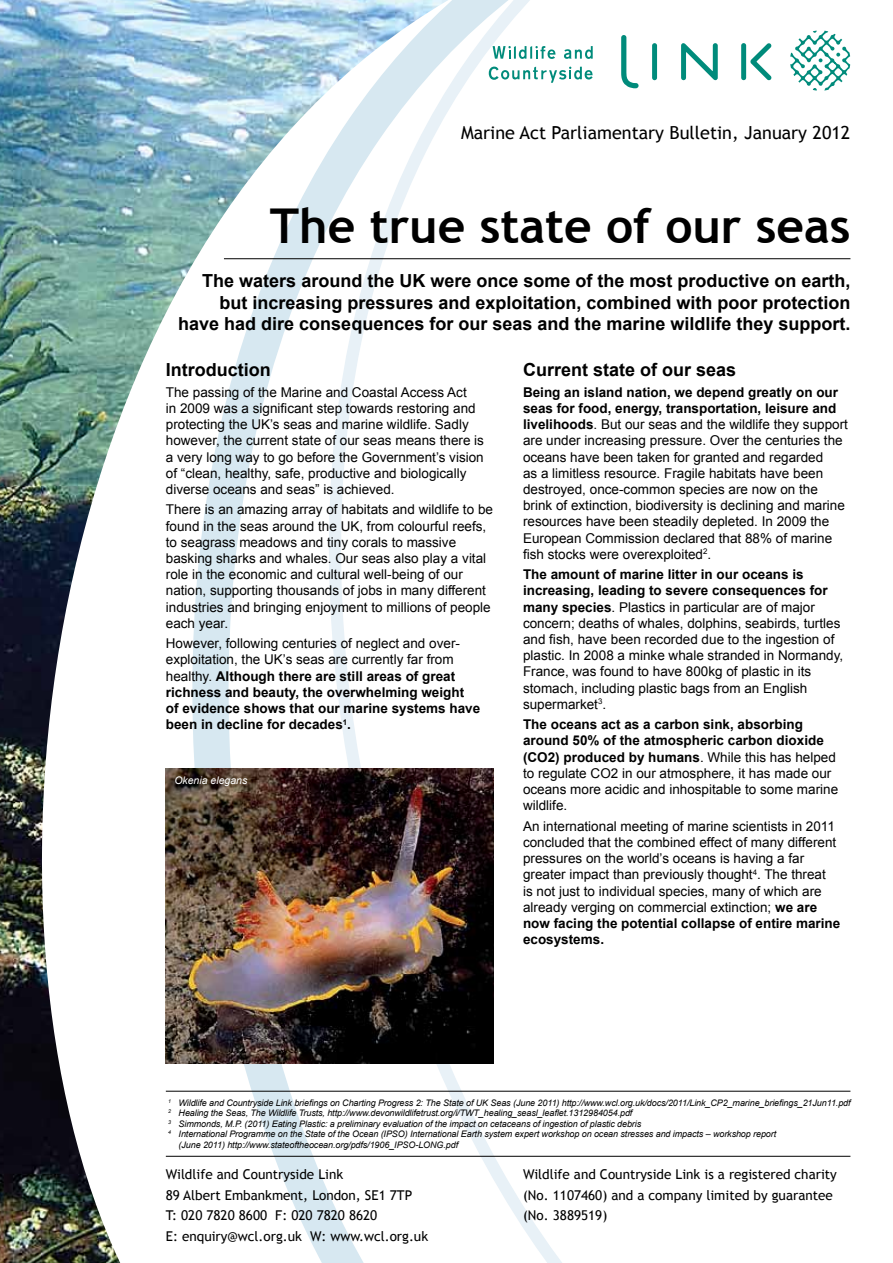
<style>
.page{position:relative;width:893px;height:1263px;background:#fff}
.page>*{position:absolute;margin:0;border:0;box-sizing:border-box;transform-origin:0 0}
.t1{font:700 48px "Trebuchet MS";color:#000}
.t2{font:700 18px/21.6px "Arial";color:#000;text-align:right}
.t3{font:18px "Trebuchet MS";color:#000}
.t4{font:13.5px/16.2px "Arial";color:#000}
.t5{font:700 13.5px/16.2px "Arial";color:#000}
.t6{font:13.5px/20.4px "Trebuchet MS";color:#000}
.t7{font:italic 10.5px "Arial";color:#fff}
.t8{font:italic 9px "Arial";letter-spacing:-.01em;color:#000}
.s1{font-weight:700}
.s2{font-weight:400}
</style>
<div class="page">
<svg style="left:448px;top:0;width:126px;height:1263px"></svg>
<hr style="left:166px;top:1156px;width:684px;height:1px;background:#000">
<img style="left:0;top:0;width:448px;height:1263px">
<svg style="left:564px;top:46px;width:29px;height:13px"></svg>
<svg style="left:489px;top:67px;width:104px;height:16px"></svg>
<svg style="left:493px;top:46px;width:62px;height:13px"></svg>
<svg style="left:621px;top:35px;width:18px;height:53px"></svg>
<div style="left:652px;top:43px;width:5px;height:37px;background:#008b7b;border-radius:2px"></div>
<div style="left:741px;top:43px;width:5px;height:37px;background:#008b7b;border-radius:2px"></div>
<svg style="left:750px;top:43px;width:22px;height:37px"></svg>
<svg style="left:681px;top:43px;width:37px;height:37px"></svg>
<svg style="left:790px;top:31px;width:60px;height:60px"></svg>
<hr style="left:224px;top:258px;width:626px;height:1px;background:#000">
<hr style="left:166px;top:1091px;width:684px;height:1px;background:#000">
<img style="left:166px;top:769px;width:327px;height:294px">
<h2 class="t3" style="left:461px;top:122px;width:391px">Marine Act Parliamentary Bulletin, January 2012</h2>
<h1 class="t1" style="left:270px;top:196px;width:582px">The true state of our seas</h1>
<h2 class="t2" style="left:178px;top:270px;width:674px">The waters around the UK were once some of the most productive on earth, but increasing pressures and exploitation, combined with poor protection have had dire consequences for our seas and the marine wildlife they support.</h2>
<h2 class="t2" style="left:523px;top:360px;width:215px">Current state of our seas</h2>
<p class="t4" style="left:523px;top:384px;width:326px"><span class="s1">Being an island nation, we depend greatly on our seas for food, energy, transportation, leisure and livelihoods</span>. But our seas and the wildlife they support are under increasing pressure. Over the centuries the oceans have been taken for granted and regarded<br>as a limitless resource. Fragile habitats have been destroyed, once-common species are now on the brink of extinction, biodiversity is declining and marine resources have been steadily depleted. In 2009 the European Commission declared that 88% of marine fish stocks were overexploited<sup>2</sup>.</p>
<p class="t4" style="left:523px;top:566px;width:322px"><span class="s1">The amount of marine litter in our oceans is increasing, leading to severe consequences for many species</span>. Plastics in particular are of major concern; deaths of whales, dolphins, seabirds, turtles and fish, have been recorded due to the ingestion of plastic. In 2008 a minke whale stranded in Normandy, France, was found to have 800kg of plastic in its stomach, including plastic bags from an English supermarket<sup>3</sup>.</p>
<p class="t4" style="left:523px;top:716px;width:317px"><span class="s1">The oceans act as a carbon sink, absorbing around 50% of the atmospheric carbon dioxide (CO2) produced by humans</span>. While this has helped to regulate CO2 in our atmosphere, it has made our oceans more acidic and inhospitable to some marine wildlife.</p>
<p class="t4" style="left:523px;top:818px;width:319px">An international meeting of marine scientists in 2011 concluded that the combined effect of many different pressures on the world’s oceans is having a far greater impact than previously thought<sup>4</sup>. The threat<br>is not just to individual species, many of which are already verging on commercial extinction; <span class="s1">we are now facing the potential collapse of entire marine ecosystems.</span></p>
<h2 class="t2" style="left:166px;top:360px;width:106px">Introduction</h2>
<p class="t4" style="left:166px;top:384px;width:320px">The passing of the Marine and Coastal Access Act<br>in 2009 was a significant step towards restoring and protecting the UK’s seas and marine wildlife. Sadly however, the current state of our seas means there is a very long way to go before the Government’s vision of “clean, healthy, safe, productive and biologically diverse oceans and seas” is achieved.</p>
<p class="t4" style="left:166px;top:502px;width:329px">There is an amazing array of habitats and wildlife to be found in the seas around the UK, from colourful reefs, to seagrass meadows and tiny corals to massive basking sharks and whales. Our seas also play a vital role in the economic and cultural well-being of our nation, supporting thousands of jobs in many different industries and bringing enjoyment to millions of people each year.</p>
<p class="t5" style="left:166px;top:636px;width:316px"><span class="s2">However, following centuries of neglect and over&shy;exploitation, the UK’s seas are currently far from healthy.</span> Although there are still areas of great richness and beauty, the overwhelming weight of evidence shows that our marine systems have been in decline for decades<sup>1</sup>.</p>
<p class="t7" style="left:174px;top:773px;width:74px">Okenia elegans</p>
<p class="t8" style="left:168px;top:1097px;width:684px"><sup>1</sup> Wildlife and Countryside Link briefings on Charting Progress 2: The State of UK Seas (June 2011) http://www.wcl.org.uk/docs/2011/Link_CP2_marine_briefings_21Jun11.pdf</p>
<p class="t8" style="left:168px;top:1107px;width:466px"><sup>2</sup> Healing the Seas, The Wildlife Trusts, http://www.devonwildlifetrust.org/i/TWT_healing_seasl_leaflet.1312984054.pdf</p>
<p class="t8" style="left:168px;top:1118px;width:475px"><sup>3</sup> Simmonds, M.P. (2011) Eating Plastic: a preliminary evaluation of the impact on cetaceans of ingestion of plastic debris</p>
<p class="t8" style="left:168px;top:1128px;width:610px"><sup>4</sup> International Programme on the State of the Ocean (IPSO) International Earth system expert workshop on ocean stresses and impacts – workshop report</p>
<p class="t8" style="left:179px;top:1139px;width:281px">(June 2011) http://www.stateoftheocean.org/pdfs/1906_IPSO-LONG.pdf</p>
<p class="t6" style="left:166px;top:1164px;width:264px">Wildlife and Countryside Link<br>89 Albert Embankment, London, SE1 7TP<br>T: 020 7820 8600 F: 020 7820 8620<br>E: enquiry@wcl.org.uk W: www.wcl.org.uk</p>
<p class="t6" style="left:523px;top:1164px;width:315px">Wildlife and Countryside Link is a registered charity (No. 1107460) and a company limited by guarantee (No. 3889519)</p>
</div>
